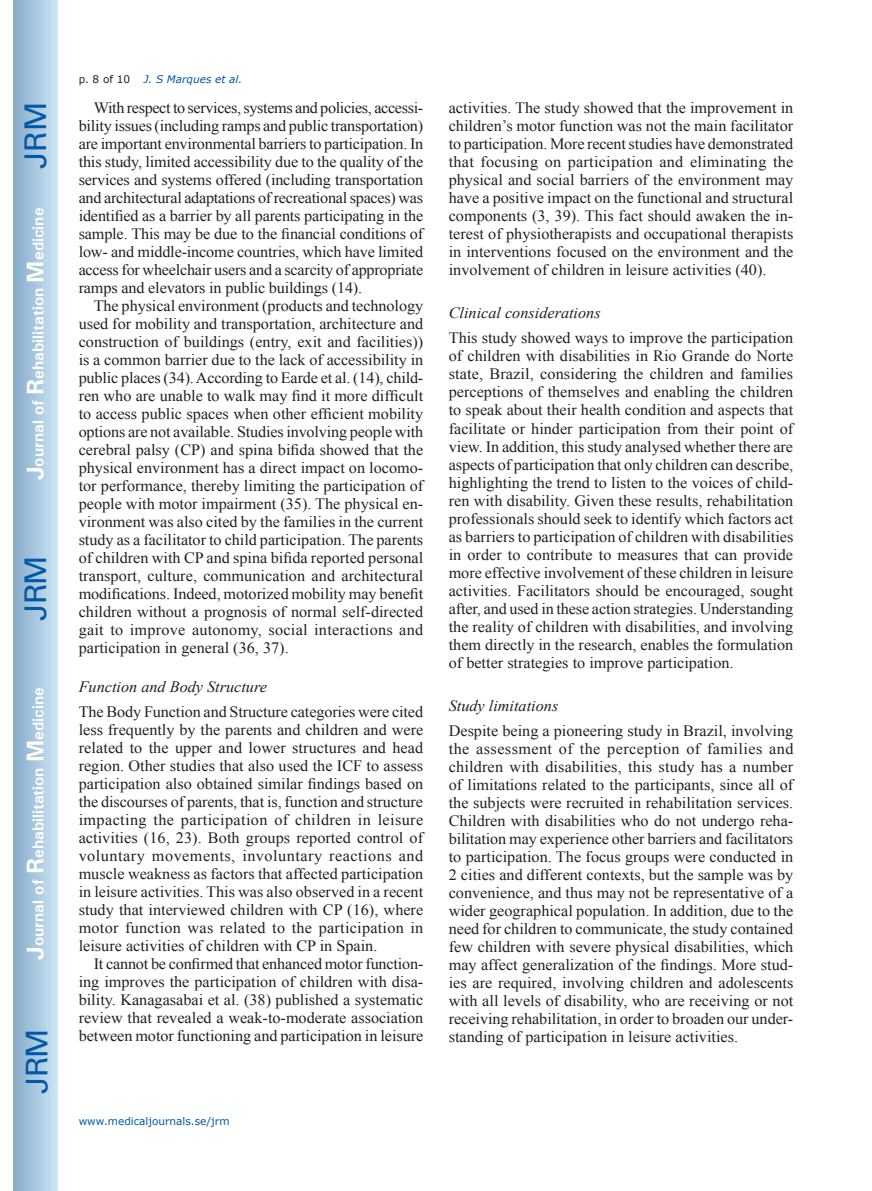
<style>
.page{position:relative;width:872px;height:1191px;background:#fff}
.page>*{position:absolute;margin:0;border:0;box-sizing:border-box;transform-origin:0 0}
.t1{font:30px "Univers";letter-spacing:-.03em;color:#0157a8}
.t2{font:15.75px/18px "Times New Roman";color:#231f20;text-align:justify}
.t3{font:700 15.75px "Univers";color:#fff}
.t4{font:italic 15.75px "Times New Roman";color:#231f20}
.t5{font:10.5px "Verdana";color:#0157a8}
.t6{font:italic 10.5px "Verdana";color:#0157a8}
.t7{font:10.5px "Verdana";color:#231f20}
.s1{font-size:24px}
</style>
<div class="page">
<div style="left:14px;top:0;width:43px;height:1191px;background:linear-gradient(to right,#88acca,#cbe5f2)"></div>
<h1 class="t1" style="left:18px;top:169px;width:68px;rotate:-90deg">JRM</h1>
<p class="t3" style="left:28px;top:480px;width:274px;rotate:-90deg"><span class="s1">J</span>ournal of <span class="s1">R</span>ehabilitation <span class="s1">M</span>edicine</p>
<h1 class="t1" style="left:18px;top:620px;width:67px;rotate:-90deg">JRM</h1>
<p class="t3" style="left:28px;top:959px;width:274px;rotate:-90deg"><span class="s1">J</span>ournal of <span class="s1">R</span>ehabilitation <span class="s1">M</span>edicine</p>
<h1 class="t1" style="left:19px;top:1093px;width:67px;rotate:-90deg">JRM</h1>
<p class="t7" style="left:79px;top:72px;width:53px">p. 8 of 10</p>
<p class="t6" style="left:144px;top:72px;width:100px">J. S Marques et al.</p>
<p class="t2" style="left:79px;top:98px;width:346px;text-indent:15px">With respect to services, systems and policies, accessi&shy;bility issues (including ramps and public transportation) are important environmental barriers to participation. In this study, limited accessibility due to the quality of the services and systems offered (including transportation and architectural adaptations of recreational spaces) was identified as a barrier by all parents participating in the sample. This may be due to the financial conditions of low- and middle-income countries, which have limited access for wheelchair users and a scarcity of appropriate ramps and elevators in public buildings (14).</p>
<p class="t2" style="left:79px;top:296px;width:346px;text-indent:15px">The physical environment (products and technology used for mobility and transportation, architecture and construction of buildings (entry, exit and facilities)) is a common barrier due to the lack of accessibility in public places (34). According to Earde et al. (14), child&shy;ren who are unable to walk may find it more difficult to access public spaces when other efficient mobility options are not available. Studies involving people with cerebral palsy (CP) and spina bifida showed that the physical environment has a direct impact on locomo&shy;tor performance, thereby limiting the participation of people with motor impairment (35). The physical en&shy;vironment was also cited by the families in the current study as a facilitator to child participation. The parents of children with CP and spina bifida reported personal transport, culture, communication and architectural modifications. Indeed, motorized mobility may benefit children without a prognosis of normal self-directed gait to improve autonomy, social interactions and participation in general (36, 37).</p>
<p class="t4" style="left:79px;top:675px;width:190px">Function and Body Structure</p>
<p class="t2" style="left:79px;top:702px;width:346px">The Body Function and Structure categories were cited less frequently by the parents and children and were related to the upper and lower structures and head region. Other studies that also used the ICF to assess participation also obtained similar findings based on the discourses of parents, that is, function and structure impacting the participation of children in leisure activities (16, 23). Both groups reported control of voluntary movements, involuntary reactions and muscle weakness as factors that affected participation in leisure activities. This was also observed in a recent study that interviewed children with CP (16), where motor function was related to the participation in leisure activities of children with CP in Spain.</p>
<p class="t2" style="left:79px;top:954px;width:346px;text-indent:15px">It cannot be confirmed that enhanced motor function&shy;ing improves the participation of children with disa&shy;bility. Kanagasabai et al. (38) published a systematic review that revealed a weak-to-moderate association between motor functioning and participation in leisure</p>
<p class="t2" style="left:449px;top:98px;width:346px">activities. The study showed that the improvement in children’s motor function was not the main facilitator to participation. More recent studies have demonstrated that focusing on participation and eliminating the physical and social barriers of the environment may have a positive impact on the functional and structural components (3, 39). This fact should awaken the in&shy;terest of physiotherapists and occupational therapists in interventions focused on the environment and the involvement of children in leisure activities (40).</p>
<p class="t4" style="left:449px;top:302px;width:153px">Clinical considerations</p>
<p class="t2" style="left:449px;top:329px;width:346px">This study showed ways to improve the participation of children with disabilities in Rio Grande do Norte state, Brazil, considering the children and families perceptions of themselves and enabling the children to speak about their health condition and aspects that facilitate or hinder participation from their point of view. In addition, this study analysed whether there are aspects of participation that only children can describe, highlighting the trend to listen to the voices of child&shy;ren with disability. Given these results, rehabilitation professionals should seek to identify which factors act as barriers to participation of children with disabilities in order to contribute to measures that can provide more effective involvement of these children in leisure activities. Facilitators should be encouraged, sought after, and used in these action strategies. Understanding the reality of children with disabilities, and involving them directly in the research, enables the formulation of better strategies to improve participation.</p>
<p class="t4" style="left:449px;top:694px;width:111px">Study limitations</p>
<p class="t2" style="left:449px;top:721px;width:346px">Despite being a pioneering study in Brazil, involving the assessment of the perception of families and children with disabilities, this study has a number of limitations related to the participants, since all of the subjects were recruited in rehabilitation services.<br>Children with disabilities who do not undergo reha&shy;bilitation may experience other barriers and facilitators to participation. The focus groups were conducted in 2 cities and different contexts, but the sample was by convenience, and thus may not be representative of a wider geographical population. In addition, due to the need for children to communicate, the study contained few children with severe physical disabilities, which may affect generalization of the findings. More stud&shy;ies are required, involving children and adolescents with all levels of disability, who are receiving or not receiving rehabilitation, in order to broaden our under&shy;standing of participation in leisure activities.</p>
<p class="t5" style="left:79px;top:1114px;width:152px">www.medicaljournals.se/jrm</p>
</div>
